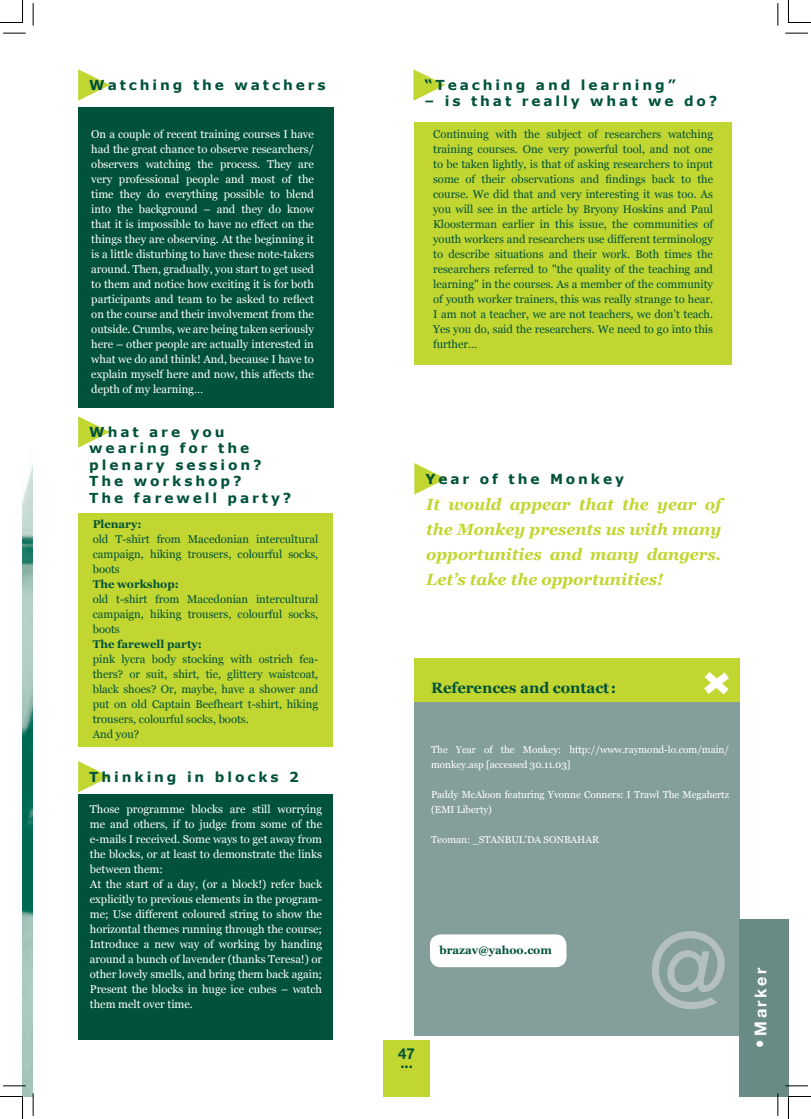
<style>
.page{position:relative;width:811px;height:1119px;background:#fff}
.page>*{position:absolute;margin:0;border:0;box-sizing:border-box;transform-origin:0 0}
.t1{font:100px "Futura";color:#b4c0c0}
.t2{font:700 18.75px "Helvetica Neue";color:#fff}
.t3{font:italic 700 16.25px/25px "Georgia";letter-spacing:-.005em;color:#c1d630;text-align:justify}
.t4{font:700 16.25px "Helvetica Neue";letter-spacing:.16em;color:#fff}
.t5{font:700 15px "Georgia";letter-spacing:-.005em;color:#00523a}
.t6{font:700 15px "Helvetica Neue";color:#00523a}
.t7{font:700 13.75px/16.5px "Verdana";letter-spacing:.21em;color:#00523a}
.t8{font:11.25px/15px "Georgia";letter-spacing:-.005em;color:#fff}
.t9{font:11.25px/15px "Georgia";letter-spacing:-.005em;color:#00523a;text-align:justify}
.t10{font:700 11.25px "Georgia";letter-spacing:-.005em;color:#00523a}
.t11{font:10px/15px "Georgia";letter-spacing:-.005em;color:#fff}
.s1{font-size:18.75px}
</style>
<div class="page">
<div style="left:383px;top:1040px;width:46px;height:56px;background:#c1d630"></div>
<img style="left:22px;top:464px;width:11px;height:632px">
<svg style="left:413px;top:69px;width:32px;height:32px"></svg>
<div style="left:414px;top:122px;width:317px;height:243px;background:#c1d630"></div>
<svg style="left:78px;top:416px;width:32px;height:32px"></svg>
<div style="left:78px;top:513px;width:254px;height:233px;background:#c1d630"></div>
<div style="left:414px;top:689px;width:325px;height:347px;background:#849e9b"></div>
<div style="left:414px;top:658px;width:325px;height:43px;background:#c1d630"></div>
<div style="left:430px;top:934px;width:136px;height:33px;background:#fff;border-radius:11px"></div>
<svg style="left:704px;top:672px;width:24px;height:22px"></svg>
<svg style="left:78px;top:761px;width:32px;height:31px"></svg>
<div style="left:78px;top:794px;width:254px;height:245px;background:#00523a"></div>
<svg style="left:414px;top:463px;width:32px;height:31px"></svg>
<svg style="left:78px;top:69px;width:32px;height:32px"></svg>
<div style="left:78px;top:107px;width:256px;height:301px;background:#00523a"></div>
<div style="left:738px;top:919px;width:50px;height:177px;background:#698b85"></div>
<svg style="left:33px;top:3px;width:1px;height:23px"></svg>
<svg style="left:3px;top:33px;width:23px;height:1px"></svg>
<svg style="left:777px;top:3px;width:1px;height:23px"></svg>
<svg style="left:785px;top:33px;width:22px;height:1px"></svg>
<svg style="left:33px;top:1093px;width:1px;height:22px"></svg>
<svg style="left:3px;top:1085px;width:23px;height:1px"></svg>
<svg style="left:777px;top:1093px;width:1px;height:22px"></svg>
<svg style="left:785px;top:1085px;width:22px;height:1px"></svg>
<svg style="left:0;top:0;width:23px;height:23px"></svg>
<svg style="left:788px;top:0;width:22px;height:23px"></svg>
<svg style="left:0;top:1096px;width:23px;height:23px"></svg>
<svg style="left:788px;top:1096px;width:22px;height:23px"></svg>
<p class="t7" style="left:89px;top:76px;width:238px">Watching the watchers</p>
<p class="t8" style="left:91px;top:127px;width:224px;text-align:justify">On a couple of recent training courses I have had the great chance to observe researchers/ observers watching the process. They are very professional people and most of the time they do everything possible to blend into the background – and they do know that it is impossible to have no effect on the things they are observing. At the beginning it is a little disturbing to have these note-takers around. Then, gradually, you start to get used to them and notice how exciting it is for both participants and team to be asked to reflect on the course and their involvement from the outside. Crumbs, we are being taken seriously here – other people are actually interested in what we do and think! And, because I have to explain myself here and now, this affects the depth of my learning…</p>
<p class="t7" style="left:89px;top:423px;width:203px">What are you wearing for the plenary session?<br>The workshop?<br>The farewell party?</p>
<p class="t10" style="left:93px;top:518px;width:50px">Plenary:</p>
<p class="t9" style="left:93px;top:532px;width:227px">old T-shirt from Macedonian intercultural campaign, hiking trousers, colourful socks, boots</p>
<p class="t10" style="left:93px;top:578px;width:88px">The workshop:</p>
<p class="t9" style="left:93px;top:592px;width:227px">old t-shirt from Macedonian intercultural campaign, hiking trousers, colourful socks, boots</p>
<p class="t10" style="left:93px;top:638px;width:111px">The farewell party:</p>
<p class="t9" style="left:93px;top:652px;width:227px;text-align:left">pink lycra body stocking with ostrich fea&shy;thers? or suit, shirt, tie, glittery waistcoat, black shoes? Or, maybe, have a shower and put on old Captain Beefheart t-shirt, hiking trousers, colourful socks, boots.<br>And you?</p>
<p class="t7" style="left:89px;top:768px;width:211px">Thinking in blocks 2</p>
<p class="t8" style="left:90px;top:802px;width:234px">Those programme blocks are still worrying me and others, if to judge from some of the e-mails I received. Some ways to get away from the blocks, or at least to demonstrate the links between them:<br>At the start of a day, (or a block!) refer back explicitly to previous elements in the program&shy;me; Use different coloured string to show the horizontal themes running through the course; Introduce a new way of working by handing around a bunch of lavender (thanks Teresa!) or other lovely smells, and bring them back again; Present the blocks in huge ice cubes – watch them melt over time.</p>
<p class="t7" style="left:424px;top:76px;width:253px">“Teaching and learning”</p>
<p class="t7" style="left:424px;top:93px;width:294px">– is that really what we do?</p>
<p class="t9" style="left:433px;top:127px;width:281px">Continuing with the subject of researchers watching training courses. One very powerful tool, and not one to be taken lightly, is that of asking researchers to input some of their observations and findings back to the course. We did that and very interesting it was too. As you will see in the article by Bryony Hoskins and Paul Kloosterman earlier in this issue, the communities of youth workers and researchers use different terminology to describe situations and their work. Both times the researchers referred to "the quality of the teaching and learning" in the courses. As a member of the community of youth worker trainers, this was really strange to hear.<br>I am not a teacher, we are not teachers, we don’t teach.<br>Yes you do, said the researchers. We need to go into this further…</p>
<p class="t7" style="left:425px;top:470px;width:200px">Year of the Monkey</p>
<h3 class="t3" style="left:426px;top:492px;width:296px">It would appear that the year of the Monkey presents us with many opportunities and many dangers.<br>Let’s take the opportunities!</h3>
<h3 class="t5" style="left:431px;top:679px;width:187px">References and contact :</h3>
<p class="t11" style="left:431px;top:742px;width:299px">The Year of the Monkey: http://www.raymond-lo.com/main/ monkey.asp [accessed 30.11.03]</p>
<p class="t11" style="left:431px;top:787px;width:299px">Paddy McAloon featuring Yvonne Conners: I Trawl The Megahertz (EMI Liberty)</p>
<p class="t11" style="left:431px;top:832px;width:169px">Teoman: _STANBUL’DA SONBAHAR</p>
<p class="t10" style="left:439px;top:944px;width:114px">brazav@yahoo.com</p>
<h3 class="t6" style="left:398px;top:1044px;width:18px">47</h3>
<h3 class="t6" style="left:400px;top:1053px;width:14px">...</h3>
<h1 class="t1" style="left:648px;top:902px;width:81px">@</h1>
<h2 class="t2" style="left:748px;top:1080px;width:146px;rotate:-90deg">• Coyote Theme</h2>
<h3 class="t4" style="left:750px;top:1048px;width:82px;rotate:-90deg"><span class="s1">•</span> Marker</h3>
</div>
